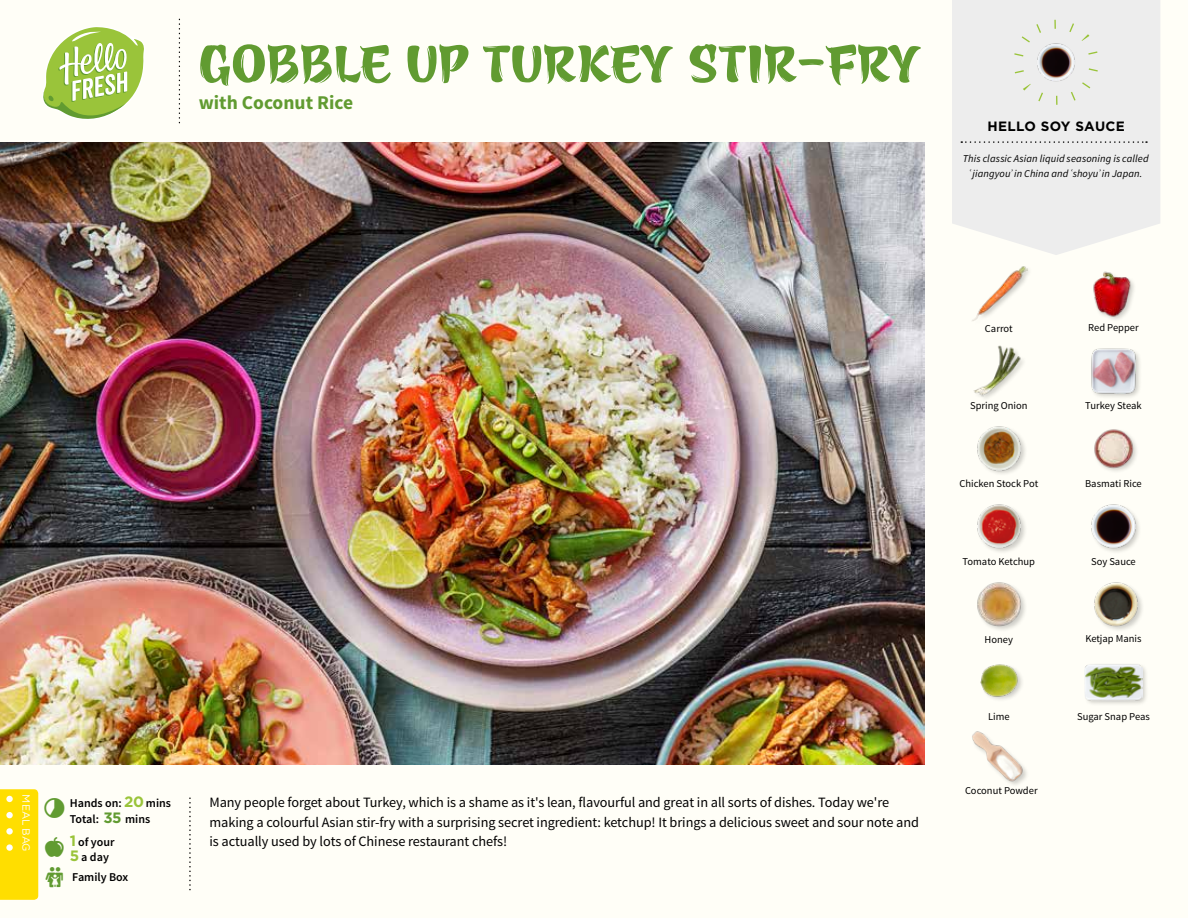
<style>
.page{position:relative;width:1188px;height:918px;background:#fffef7}
.page>*{position:absolute;margin:0;border:0;box-sizing:border-box;transform-origin:0 0}
.t1{font:58.5px "Azuki";color:#619b31}
.t2{font:700 19.5px "Source Sans Pro";color:#619b31}
.t3{font:14.25px/19.5px "Source Sans Pro";letter-spacing:-.005em;color:#000}
.t4{font:700 13.5px "Gotham";letter-spacing:.03em;color:#000}
.t5{font:600 12px/15.8px "Source Sans Pro";color:#000}
.t6{font:10.5px "Source Sans Pro";color:#000}
.t7{font:italic 10.5px/14.7px "Source Sans Pro";letter-spacing:.01em;color:#000;text-align:center}
.t8{font:10.5px "Gotham";letter-spacing:-.005em;color:#fffefb}
.s1{font-family:"Gotham";font-weight:700;font-size:15px;color:#9ac43a}
.s2{font-family:"Gotham";font-weight:700;font-size:15px;color:#619b31}
</style>
<div class="page">
<svg style="left:43px;top:27px;width:101px;height:92px"></svg>
<div style="left:0;top:789px;width:38px;height:111px;background:#ffde00"></div>
<img style="left:1094px;top:429px;width:43px;height:42px">
<img style="left:977px;top:426px;width:48px;height:48px">
<img style="left:1093px;top:271px;width:41px;height:49px">
<img style="left:972px;top:266px;width:55px;height:55px">
<img style="left:1091px;top:348px;width:49px;height:49px">
<img style="left:973px;top:345px;width:50px;height:53px">
<div style="left:1084px;top:663px;width:65px;height:44px;background:#000;opacity:.2"></div>
<img style="left:1085px;top:663px;width:57px;height:44px">
<img style="left:1094px;top:582px;width:48px;height:48px">
<img style="left:977px;top:582px;width:48px;height:48px">
<img style="left:972px;top:731px;width:55px;height:54px">
<div style="left:980px;top:663px;width:45px;height:39px;background:#000;opacity:.2"></div>
<img style="left:980px;top:663px;width:40px;height:38px">
<img style="left:1091px;top:504px;width:48px;height:48px">
<img style="left:977px;top:504px;width:48px;height:48px">
<div style="left:952px;top:0;width:208px;height:255px;background:#ededed"></div>
<svg style="left:961px;top:141px;width:186px;height:2px"></svg>
<img style="left:1032px;top:38px;width:49px;height:49px">
<div style="left:1014px;top:20px;width:85px;height:85px;border:9px dashed #9ac43a;border-radius:50%"></div>
<img style="left:0;top:142px;width:925px;height:623px">
<div style="left:6px;top:796px;width:7px;height:6px;background:#fffef7;border-radius:50%"></div>
<div style="left:6px;top:812px;width:7px;height:6px;background:#fffffe;border-radius:50%"></div>
<svg style="left:6px;top:828px;width:7px;height:7px"></svg>
<svg style="left:6px;top:844px;width:7px;height:7px"></svg>
<h1 class="t1" style="left:199px;top:37px;width:724px">GOBBLE UP TURKEY STIR-FRY</h1>
<h2 class="t2" style="left:199px;top:90px;width:156px">with Coconut Rice</h2>
<p class="t4" style="left:987px;top:117px;width:139px">HELLO SOY SAUCE</p>
<p class="t7" style="left:963px;top:152px;width:187px">This classic Asian liquid seasoning is called ʿ jiangyouʾ in China and ʿshoyuʾ in Japan.</p>
<p class="t8" style="left:33px;top:794px;width:59px;rotate:90deg">MEAL BAG</p>
<p class="t5" style="left:70px;top:796px;width:103px">Hands on: <span class="s1">20</span> mins<br>Total: <span class="s2">35</span> mins</p>
<p class="t5" style="left:70px;top:834px;width:46px"><span class="s1">1</span> of your<br><span class="s1">5</span> a day</p>
<p class="t5" style="left:72px;top:870px;width:58px">Family Box</p>
<p class="t3" style="left:209px;top:793px;width:711px">Many people forget about Turkey, which is a shame as it's lean, flavourful and great in all sorts of dishes. Today we're making a colourful Asian stir-fry with a surprising secret ingredient: ketchup! It brings a delicious sweet and sour note and is actually used by lots of Chinese restaurant chefs!</p>
<p class="t6" style="left:985px;top:322px;width:29px">Carrot</p>
<p class="t6" style="left:1088px;top:321px;width:52px">Red Pepper</p>
<p class="t6" style="left:970px;top:399px;width:59px">Spring Onion</p>
<p class="t6" style="left:1085px;top:399px;width:58px">Turkey Steak</p>
<p class="t6" style="left:959px;top:477px;width:80px">Chicken Stock Pot</p>
<p class="t6" style="left:1085px;top:477px;width:58px">Basmati Rice</p>
<p class="t6" style="left:963px;top:555px;width:74px">Tomato Ketchup</p>
<p class="t6" style="left:1091px;top:555px;width:46px">Soy Sauce</p>
<p class="t6" style="left:985px;top:633px;width:30px">Honey</p>
<p class="t6" style="left:1085px;top:632px;width:58px">Ketjap Manis</p>
<p class="t6" style="left:988px;top:710px;width:23px">Lime</p>
<p class="t6" style="left:965px;top:784px;width:74px">Coconut Powder</p>
<p class="t6" style="left:1077px;top:710px;width:74px">Sugar Snap Peas</p>
</div>
